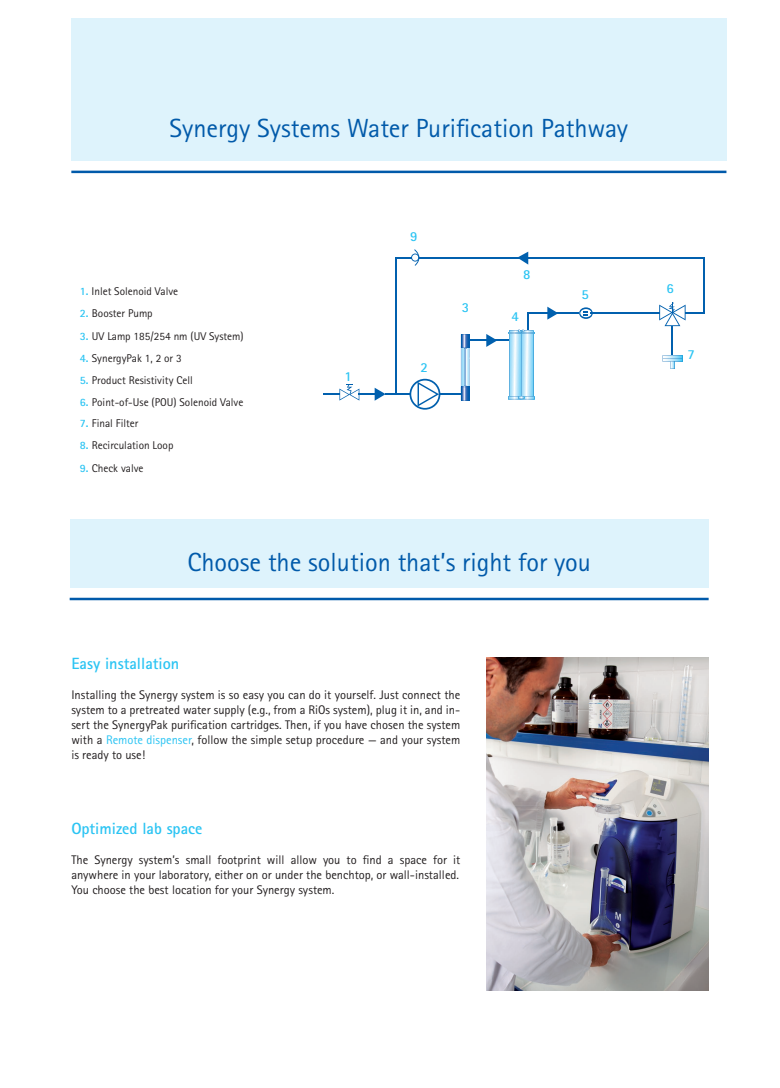
<style>
.page{position:relative;width:780px;height:1088px;background:#fff}
.page>*{position:absolute;margin:0;border:0;box-sizing:border-box;transform-origin:0 0}
.t1{font:26.25px "Merck Sans Serif Pro";color:#015aaa}
.t2{font:700 16.25px "Merck Sans Serif Pro";color:#2bc4f3}
.t3{font:700 13.75px "Merck Sans Serif Pro";color:#2bc4f3}
.t4{font:12.5px/15px "Merck Sans Serif Pro";color:#231f20;text-align:justify}
.t5{font:11.25px "Merck Sans Serif Pro";color:#231f20}
.s1{font-weight:700;color:#2bc4f3}
.s2{color:#2bc4f3}
</style>
<div class="page">
<div style="left:70px;top:519px;width:638px;height:69px;background:#def3fc"></div>
<hr style="left:70px;top:598px;width:638px;height:2px;background:#015aaa">
<div style="left:71px;top:18px;width:655px;height:143px;background:#def3fc"></div>
<hr style="left:71px;top:171px;width:655px;height:2px;background:#015aaa">
<svg style="left:659px;top:302px;width:26px;height:24px"></svg>
<svg style="left:517px;top:252px;width:11px;height:13px"></svg>
<hr style="left:671px;top:326px;width:2px;height:32px;background:#0160ae">
<hr style="left:395px;top:257px;width:2px;height:137px;background:#0160ae">
<hr style="left:527px;top:312px;width:2px;height:25px;background:#0160ae">
<hr style="left:703px;top:257px;width:1px;height:56px;background:#0160ae">
<svg style="left:486px;top:334px;width:11px;height:13px"></svg>
<svg style="left:547px;top:307px;width:10px;height:13px"></svg>
<hr style="left:418px;top:257px;width:285px;height:1px;background:#0160ae">
<svg style="left:323px;top:384px;width:61px;height:17px"></svg>
<hr style="left:384px;top:393px;width:25px;height:2px;background:#0160ae">
<hr style="left:440px;top:393px;width:22px;height:2px;background:#0160ae">
<hr style="left:469px;top:340px;width:41px;height:1px;background:#0160ae">
<hr style="left:527px;top:312px;width:51px;height:2px;background:#0160ae">
<hr style="left:590px;top:312px;width:69px;height:2px;background:#0160ae">
<hr style="left:684px;top:312px;width:20px;height:2px;background:#0160ae">
<svg style="left:409px;top:379px;width:31px;height:31px"></svg>
<svg style="left:579px;top:307px;width:13px;height:12px"></svg>
<svg style="left:508px;top:330px;width:26px;height:69px;background:#afdef5"></svg>
<svg style="left:461px;top:334px;width:9px;height:66px"></svg>
<img style="left:487px;top:658px;width:221px;height:332px">
<svg style="left:397px;top:249px;width:22px;height:17px"></svg>
<svg style="left:662px;top:355px;width:20px;height:13px"></svg>
<h1 class="t1" style="left:170px;top:112px;width:460px">Synergy Systems Water Purification Pathway</h1>
<p class="t5" style="left:80px;top:284px;width:100px"><span class="s1">1.</span> Inlet Solenoid Valve</p>
<p class="t5" style="left:80px;top:306px;width:74px"><span class="s1">2.</span> Booster Pump</p>
<p class="t5" style="left:80px;top:329px;width:165px"><span class="s1">3.</span> UV Lamp 185/254 nm (UV System)</p>
<p class="t5" style="left:80px;top:351px;width:103px"><span class="s1">4.</span> SynergyPak 1, 2 or 3</p>
<p class="t5" style="left:80px;top:373px;width:115px"><span class="s1">5.</span> Product Resistivity Cell</p>
<p class="t5" style="left:80px;top:395px;width:165px"><span class="s1">6.</span> Point-of-Use (POU) Solenoid Valve</p>
<p class="t5" style="left:80px;top:417px;width:60px"><span class="s1">7.</span> Final Filter</p>
<p class="t5" style="left:80px;top:439px;width:95px"><span class="s1">8.</span> Recirculation Loop</p>
<p class="t5" style="left:80px;top:461px;width:65px"><span class="s1">9.</span> Check valve</p>
<p class="t3" style="left:344px;top:367px;width:9px">1</p>
<p class="t3" style="left:410px;top:228px;width:9px">9</p>
<p class="t3" style="left:420px;top:358px;width:9px">2</p>
<p class="t3" style="left:462px;top:298px;width:9px">3</p>
<p class="t3" style="left:523px;top:265px;width:9px">8</p>
<p class="t3" style="left:511px;top:308px;width:9px">4</p>
<p class="t3" style="left:581px;top:286px;width:9px">5</p>
<h1 class="t1" style="left:187px;top:546px;width:405px">Choose the solution that’s right for you</h1>
<h2 class="t2" style="left:71px;top:653px;width:109px">Easy installation</h2>
<p class="t4" style="left:71px;top:688px;width:390px">Installing the Synergy system is so easy you can do it yourself. Just connect the system to a pretreated water supply (e.g., from a RiOs system), plug it in, and in&shy;sert the SynergyPak purification cartridges. Then, if you have chosen the system with a <span class="s2">Remote dispenser</span>, follow the simple setup procedure ― and your system is ready to use!</p>
<h2 class="t2" style="left:71px;top:818px;width:133px">Optimized lab space</h2>
<p class="t4" style="left:71px;top:853px;width:390px">The Synergy system’s small footprint will allow you to find a space for it anywhere in your laboratory, either on or under the benchtop, or wall-installed.<br>You choose the best location for your Synergy system.</p>
<p class="t3" style="left:666px;top:280px;width:9px">6</p>
<p class="t3" style="left:687px;top:346px;width:9px">7</p>
</div>
